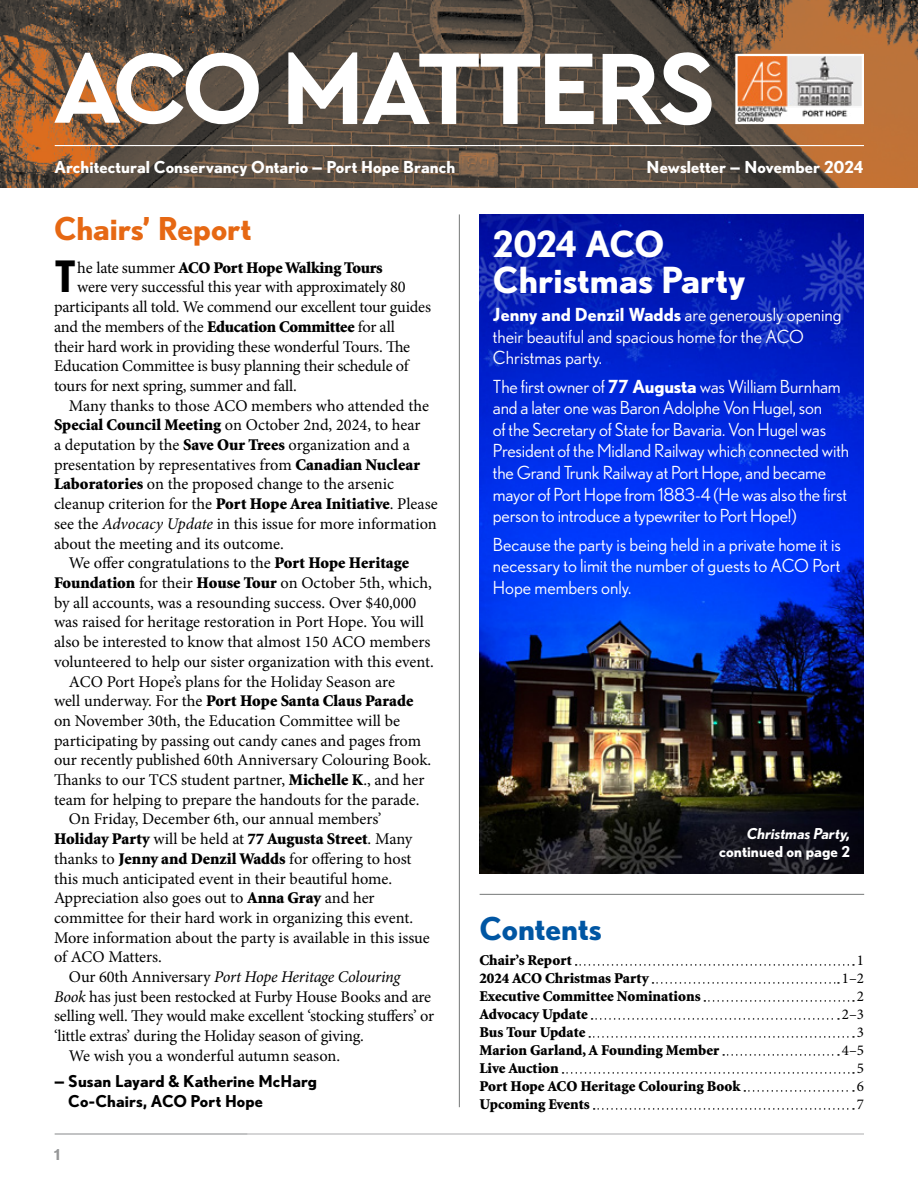
<style>
.page{position:relative;width:918px;height:1188px;background:#fff}
.page>*{position:absolute;margin:0;border:0;box-sizing:border-box;transform-origin:0 0}
.t1{font:700 43.2px "Nobel";color:#000}
.t2{font:700 36px/36px "Nobel";color:#fff}
.t3{font:700 31.5px "Nobel";color:#e66813}
.t4{font:700 31.5px "Nobel";letter-spacing:-.005em;color:#0056a3}
.t5{font:18px/21.6px "Nobel";letter-spacing:-.01em;color:#fff}
.t6{font:700 16.5px "Nobel";letter-spacing:.005em;color:#fff}
.t7{font:16.35px/19.6px "Minion Pro";letter-spacing:-.005em;color:#000}
.t8{font:900 16.35px "Minion Std";color:#000}
.t9{font:700 16.35px/20px "Nobel";letter-spacing:.005em;color:#000}
.t10{font:italic 16.35px "Minion Pro";letter-spacing:-.02em;color:#000}
.t11{font:900 15px "Minion Std";color:#000}
.t12{font:700 15px "Nobel";color:#fff}
.t13{font:15px "Minion Pro";color:#000}
.t14{font:italic 700 15px "Nobel";color:#fff}
.t15{font:700 15px "Nobel";color:#969798}
.s1{font-family:"Minion Pro";font-weight:400}
.s2{font-family:"Minion Std";font-weight:900}
.s3{font-style:italic}
.s4{font-style:normal}
.s5{font-weight:700}
</style>
<div class="page">
<img style="left:0;top:0;width:918px;height:187px">
<hr style="left:55px;top:1133px;width:809px;height:2px;background:#b5b6b7">
<img style="left:480px;top:214px;width:384px;height:660px">
<svg style="left:54px;top:53px;width:205px;height:71px"></svg>
<svg style="left:734px;top:53px;width:131px;height:72px"></svg>
<svg style="left:288px;top:52px;width:424px;height:73px"></svg>
<hr style="left:55px;top:145px;width:809px;height:1px;background:#fff">
<svg style="left:576px;top:964px;width:278px;height:2px"></svg>
<svg style="left:652px;top:982px;width:187px;height:2px"></svg>
<svg style="left:704px;top:1000px;width:150px;height:2px"></svg>
<svg style="left:592px;top:1018px;width:247px;height:2px"></svg>
<svg style="left:589px;top:1036px;width:265px;height:2px"></svg>
<svg style="left:723px;top:1054px;width:116px;height:2px"></svg>
<svg style="left:563px;top:1072px;width:291px;height:2px"></svg>
<svg style="left:744px;top:1090px;width:110px;height:2px"></svg>
<svg style="left:594px;top:1108px;width:260px;height:2px"></svg>
<hr style="left:480px;top:894px;width:384px;height:1px;background:#767878">
<hr style="left:459px;top:214px;width:1px;height:893px;background:#767878">
<p class="t6" style="left:54px;top:157px;width:403px">Architectural Conservancy Ontario — Port Hope Branch</p>
<p class="t6" style="left:647px;top:157px;width:219px">Newsletter — November 2024</p>
<h3 class="t3" style="left:54px;top:209px;width:199px">Chairs’ Report</h3>
<h1 class="t1" style="left:54px;top:251px;width:24px">T</h1>
<p class="t8" style="left:77px;top:259px;width:307px"><span class="s1">he late summer</span> ACO Port Hope Walking Tours</p>
<p class="t7" style="left:54px;top:278px;width:379px;text-indent:23px">were very successful this year with approximately 80 participants all told. We commend our excellent tour guides and the members of the <span class="s2">Education Committee</span> for all<br>their hard work in providing these wonderful Tours. The Education Committee is busy planning their schedule of tours for next spring, summer and fall.</p>
<p class="t7" style="left:69px;top:396px;width:362px">Many thanks to those ACO members who attended the</p>
<p class="t7" style="left:54px;top:415px;width:368px"><span class="s2">Special Council Meeting</span> on October 2nd, 2024, to hear</p>
<p class="t7" style="left:54px;top:435px;width:358px">a deputation by the <span class="s2">Save Our Trees</span> organization and a</p>
<p class="t7" style="left:54px;top:455px;width:368px">presentation by representatives from <span class="s2">Canadian Nuclear</span></p>
<p class="t7" style="left:54px;top:475px;width:342px"><span class="s2">Laboratories</span> on the proposed change to the arsenic</p>
<p class="t7" style="left:54px;top:494px;width:385px">cleanup criterion for the <span class="s2">Port Hope Area Initiative</span>. Please</p>
<p class="t7" style="left:54px;top:514px;width:384px">see the <span class="s3">Advocacy Update</span> in this issue for more information</p>
<p class="t7" style="left:54px;top:534px;width:231px">about the meeting and its outcome.</p>
<p class="t7" style="left:69px;top:553px;width:342px">We offer congratulations to the <span class="s2">Port Hope Heritage</span></p>
<p class="t7" style="left:54px;top:573px;width:379px"><span class="s2">Foundation</span> for their <span class="s2">House Tour</span> on October 5th, which,</p>
<p class="t7" style="left:54px;top:593px;width:364px">by all accounts, was a resounding success. Over $40,000</p>
<p class="t7" style="left:54px;top:612px;width:371px">was raised for heritage restoration in Port Hope. You will</p>
<p class="t7" style="left:54px;top:632px;width:378px">also be interested to know that almost 150 ACO members</p>
<p class="t7" style="left:54px;top:652px;width:381px">volunteered to help our sister organization with this event.</p>
<p class="t7" style="left:69px;top:672px;width:328px">ACO Port Hope’s plans for the Holiday Season are</p>
<p class="t8" style="left:54px;top:693px;width:361px"><span class="s1">well underway. For the</span> Port Hope Santa Claus Parade</p>
<p class="t7" style="left:54px;top:711px;width:348px">on November 30th, the Education Committee will be</p>
<p class="t7" style="left:54px;top:731px;width:369px">participating by passing out candy canes and pages from</p>
<p class="t7" style="left:54px;top:750px;width:379px">our recently published 60th Anniversary Colouring Book.</p>
<p class="t7" style="left:54px;top:770px;width:372px">Thanks to our TCS student partner, <span class="s2">Michelle K</span>., and her</p>
<p class="t7" style="left:54px;top:790px;width:367px">team for helping to prepare the handouts for the parade.</p>
<p class="t7" style="left:69px;top:809px;width:314px">On Friday, December 6th, our annual members’</p>
<p class="t8" style="left:54px;top:831px;width:360px">Holiday Party <span class="s1">will be held at</span> 77 Augusta Street<span class="s1">. Many</span></p>
<p class="t7" style="left:54px;top:849px;width:359px">thanks to <span class="s2">Jenny and Denzil Wadds</span> for offering to host</p>
<p class="t7" style="left:54px;top:869px;width:340px">this much anticipated event in their beautiful home.</p>
<p class="t7" style="left:54px;top:888px;width:322px">Appreciation also goes out to <span class="s2">Anna Gray</span> and her</p>
<p class="t7" style="left:54px;top:908px;width:361px">committee for their hard work in organizing this event.</p>
<p class="t7" style="left:54px;top:928px;width:377px">More information about the party is available in this issue</p>
<p class="t7" style="left:54px;top:947px;width:109px">of ACO Matters.</p>
<p class="t10" style="left:69px;top:966px;width:333px"><span class="s4">Our 60th Anniversary</span> Port Hope Heritage Colouring</p>
<p class="t7" style="left:54px;top:987px;width:379px"><span class="s3">Book</span> has just been restocked at Furby House Books and are</p>
<p class="t7" style="left:54px;top:1006px;width:382px">selling well. They would make excellent ‘stocking stuffers’ or</p>
<p class="t7" style="left:54px;top:1026px;width:312px">‘little extras’ during the Holiday season of giving.</p>
<p class="t7" style="left:69px;top:1046px;width:273px">We wish you a wonderful autumn season.</p>
<p class="t9" style="left:68px;top:1071px;width:250px;text-indent:-14px">— Susan Layard &amp; Katherine McHarg<br>Co-Chairs, ACO Port Hope</p>
<p class="t15" style="left:54px;top:1146px;width:7px">1</p>
<h2 class="t2" style="left:493px;top:226px;width:254px">2024 ACO<br>Christmas Party</h2>
<p class="t5" style="left:493px;top:304px;width:350px"><span class="s5">Jenny and Denzil Wadds</span> are generously opening their beautiful and spacious home for the ACO<br>Christmas party.</p>
<p class="t5" style="left:493px;top:375px;width:358px">The first owner of <span class="s5">77 Augusta</span> was William Burnham and a later one was Baron Adolphe Von Hugel, son<br>of the Secretary of State for Bavaria. Von Hugel was President of the Midland Railway which connected with the Grand Trunk Railway at Port Hope, and became mayor of Port Hope from 1883-4 (He was also the first person to introduce a typewriter to Port Hope!)</p>
<p class="t5" style="left:493px;top:533px;width:350px;text-align:justify">Because the party is being held in a private home it is necessary to limit the number of guests to ACO Port Hope members only.</p>
<p class="t14" style="left:747px;top:825px;width:105px">Christmas Party,</p>
<p class="t12" style="left:719px;top:843px;width:132px">continued on page 2</p>
<h3 class="t4" style="left:479px;top:910px;width:124px">Contents</h3>
<p class="t11" style="left:479px;top:953px;width:94px">Chair’s Report</p>
<p class="t13" style="left:857px;top:950px;width:9px">1</p>
<p class="t11" style="left:479px;top:971px;width:171px">2024 ACO Christmas Party</p>
<p class="t13" style="left:842px;top:968px;width:24px">1–2</p>
<p class="t11" style="left:479px;top:989px;width:223px">Executive Committee Nominations</p>
<p class="t13" style="left:857px;top:986px;width:9px">2</p>
<p class="t11" style="left:479px;top:1007px;width:110px">Advocacy Update</p>
<p class="t13" style="left:842px;top:1004px;width:24px">2–3</p>
<p class="t11" style="left:479px;top:1025px;width:108px">Bus Tour Update</p>
<p class="t13" style="left:857px;top:1022px;width:9px">3</p>
<p class="t11" style="left:479px;top:1043px;width:241px">Marion Garland, A Founding Member</p>
<p class="t13" style="left:842px;top:1040px;width:24px">4–5</p>
<p class="t11" style="left:479px;top:1061px;width:81px">Live Auction</p>
<p class="t13" style="left:857px;top:1058px;width:9px">5</p>
<p class="t11" style="left:479px;top:1079px;width:263px">Port Hope ACO Heritage Colouring Book</p>
<p class="t13" style="left:857px;top:1076px;width:9px">6</p>
<p class="t11" style="left:479px;top:1097px;width:112px">Upcoming Events</p>
<p class="t13" style="left:857px;top:1094px;width:9px">7</p>
</div>
